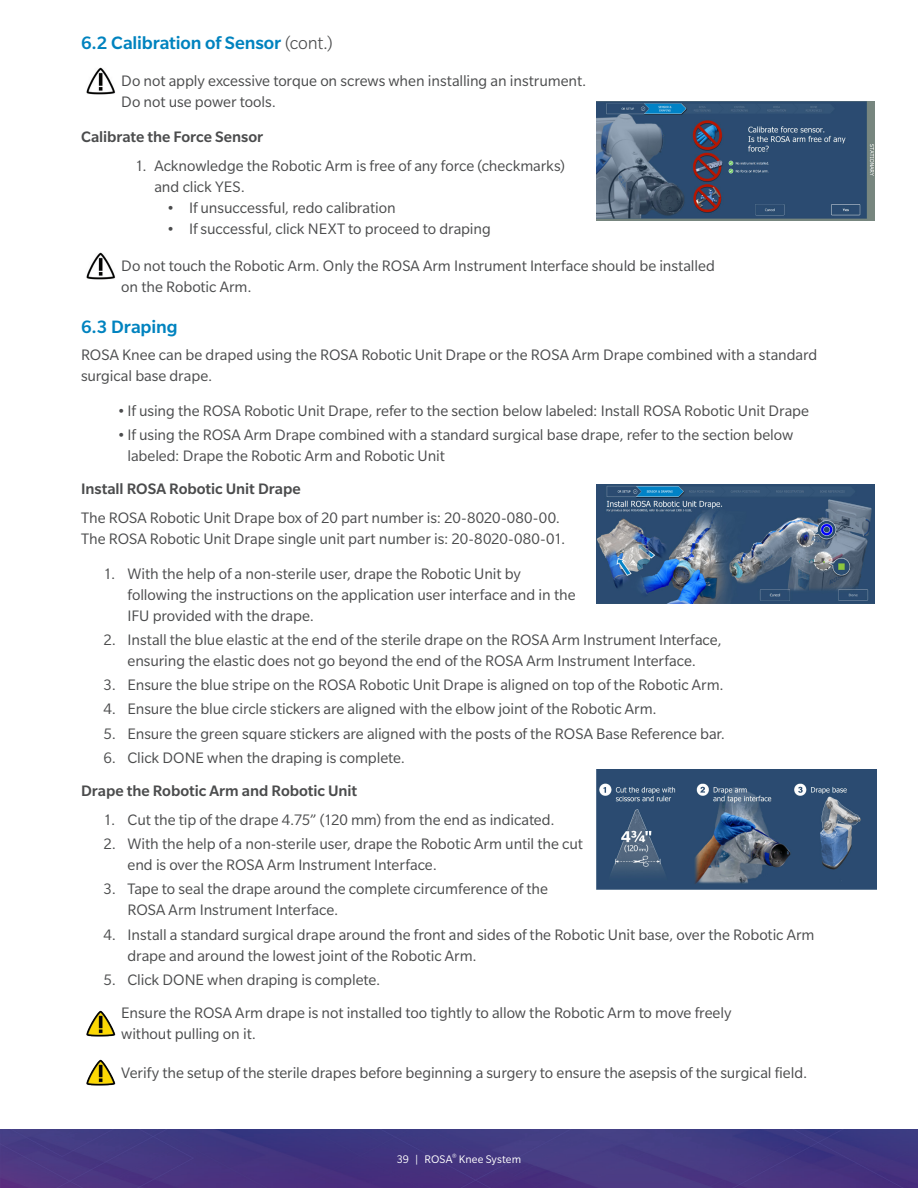
<style>
.page{position:relative;width:918px;height:1188px;background:#fff}
.page>*{position:absolute;margin:0;border:0;box-sizing:border-box;transform-origin:0 0}
.t1{font:500 19.5px "Slate Pro";letter-spacing:-.005em;color:#0083bf}
.t2{font:16.5px/21px "Slate Pro";letter-spacing:-.005em;color:#4b4c4d}
.AW_Subhead{font:500 16.5px "Slate Pro";letter-spacing:-.005em;color:#4b4c4d}
.t3{font:12px "Slate Pro";letter-spacing:.01em;color:#fff}
.s1{font-weight:300;color:#4b4c4d}
</style>
<div class="page">
<img style="left:0;top:1130px;width:918px;height:58px">
<img style="left:86px;top:68px;width:30px;height:27px">
<img style="left:86px;top:253px;width:30px;height:27px">
<img style="left:86px;top:1010px;width:30px;height:27px">
<img style="left:86px;top:1059px;width:30px;height:27px">
<img style="left:597px;top:101px;width:278px;height:120px">
<img style="left:597px;top:485px;width:278px;height:119px">
<img style="left:597px;top:770px;width:279px;height:119px">
<p class="t1" style="left:81px;top:32px;width:253px">6.2 Calibration of Sensor <span class="s1">(cont.)</span></p>
<p class="t2" style="left:121px;top:70px;width:467px">Do not apply excessive torque on screws when installing an instrument.<br>Do not use power tools.</p>
<p class="AW_Subhead" style="left:81px;top:128px;width:184px">Calibrate the Force Sensor</p>
<p class="t2" style="left:154px;top:155px;width:412px;text-indent:-20px">1. Acknowledge the Robotic Arm is free of any force (checkmarks) and click YES.</p>
<p class="t2" style="left:166px;top:197px;width:231px">• If unsuccessful, redo calibration</p>
<p class="t2" style="left:166px;top:218px;width:326px">• If successful, click NEXT to proceed to draping</p>
<p class="t2" style="left:121px;top:255px;width:595px">Do not touch the Robotic Arm. Only the ROSA Arm Instrument Interface should be installed on the Robotic Arm.</p>
<p class="t1" style="left:81px;top:316px;width:98px">6.3 Draping</p>
<p class="t2" style="left:81px;top:345px;width:738px">ROSA Knee can be draped using the ROSA Robotic Unit Drape or the ROSA Arm Drape combined with a standard surgical base drape.</p>
<p class="t2" style="left:117px;top:400px;width:693px">•If using the ROSA Robotic Unit Drape, refer to the section below labeled: Install ROSA Robotic Unit Drape</p>
<p class="t2" style="left:128px;top:424px;width:667px;text-indent:-10px">•If using the ROSA Arm Drape combined with a standard surgical base drape, refer to the section below labeled: Drape the Robotic Arm and Robotic Unit</p>
<p class="AW_Subhead" style="left:81px;top:480px;width:221px">Install ROSA Robotic Unit Drape</p>
<p class="t2" style="left:81px;top:507px;width:486px">The ROSA Robotic Unit Drape box of 20 part number is: 20-8020-080-00.<br>The ROSA Robotic Unit Drape single unit part number is: 20-8020-080-01.</p>
<p class="t2" style="left:128px;top:563px;width:450px;text-indent:-24px">1. With the help of a non-sterile user, drape the Robotic Unit by following the instructions on the application user interface and in the<br>IFU provided with the drape.</p>
<p class="t2" style="left:104px;top:629px;width:620px;text-align:center">2. Install the blue elastic at the end of the sterile drape on the ROSA Arm Instrument Interface, ensuring the elastic does not go beyond the end of the ROSA Arm Instrument Interface.</p>
<p class="t2" style="left:104px;top:674px;width:622px">3. Ensure the blue stripe on the ROSA Robotic Unit Drape is aligned on top of the Robotic Arm.</p>
<p class="t2" style="left:104px;top:699px;width:555px">4. Ensure the blue circle stickers are aligned with the elbow joint of the Robotic Arm.</p>
<p class="t2" style="left:104px;top:723px;width:623px">5. Ensure the green square stickers are aligned with the posts of the ROSA Base Reference bar.</p>
<p class="t2" style="left:104px;top:747px;width:303px">6. Click DONE when the draping is complete.</p>
<p class="AW_Subhead" style="left:81px;top:782px;width:278px">Drape the Robotic Arm and Robotic Unit</p>
<p class="t2" style="left:104px;top:809px;width:453px">1. Cut the tip of the drape 4.75” (120 mm) from the end as indicated.</p>
<p class="t2" style="left:128px;top:833px;width:457px;text-indent:-24px">2. With the help of a non-sterile user, drape the Robotic Arm until the cut end is over the ROSA Arm Instrument Interface.</p>
<p class="t2" style="left:128px;top:879px;width:422px;text-indent:-24px">3. Tape to seal the drape around the complete circumference of the<br>ROSA Arm Instrument Interface.</p>
<p class="t2" style="left:128px;top:924px;width:689px;text-indent:-24px">4. Install a standard surgical drape around the front and sides of the Robotic Unit base, over the Robotic Arm drape and around the lowest joint of the Robotic Arm.</p>
<p class="t2" style="left:104px;top:969px;width:278px">5. Click DONE when draping is complete.</p>
<p class="t2" style="left:121px;top:1003px;width:612px">Ensure the ROSA Arm drape is not installed too tightly to allow the Robotic Arm to move freely</p>
<p class="t2" style="left:121px;top:1024px;width:136px">without pulling on it.</p>
<p class="t2" style="left:121px;top:1062px;width:687px">Verify the setup of the sterile drapes before beginning a surgery to ensure the asepsis of the surgical field.</p>
<p class="t3" style="left:397px;top:1153px;width:126px">39 | ROSA<sup>®</sup> Knee System</p>
</div>
